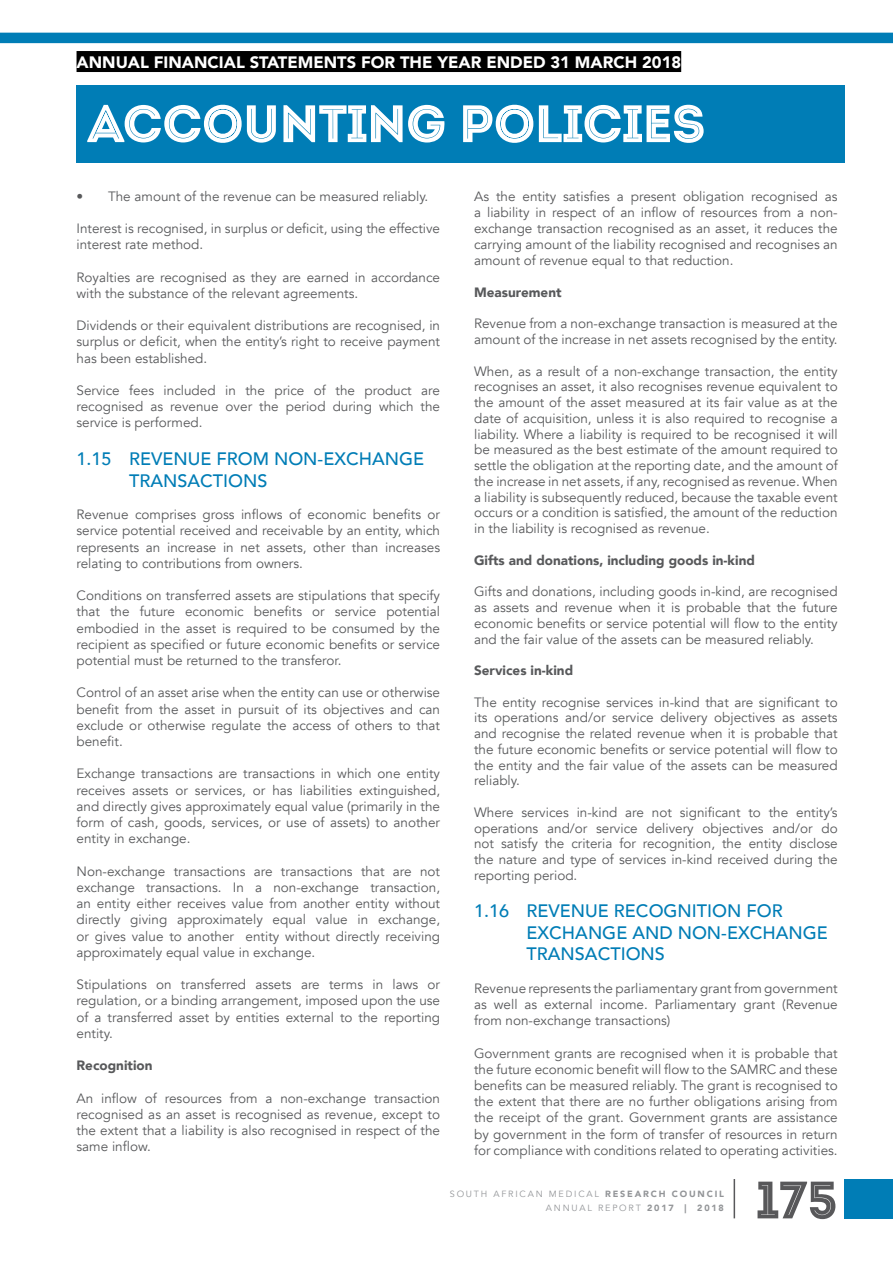
<style>
.page{position:relative;width:893px;height:1263px;background:#fff}
.page>*{position:absolute;margin:0;border:0;box-sizing:border-box;transform-origin:0 0}
.t1{font:52.5px "Intro Inline";letter-spacing:-.03em;color:#fff}
.t2{font:52.5px "Intro Inline";color:#58585a}
.t3{font:500 18px/21.6px "Avenir";color:#007db6}
.t4{font:900 16.5px "Avenir";color:#fff}
.t5{font:13.5px/16.2px "Avenir";color:#58595b;text-align:justify}
.t6{font:900 13.5px "Avenir";color:#58595b}
.t7{font:9px "Avenir";letter-spacing:.2em;color:#939598}
.s1{font-weight:900}
</style>
<div class="page">
<hr style="left:734px;top:1179px;width:1px;height:39px;background:#58585a">
<div style="left:844px;top:1179px;width:49px;height:39px;background:#007db6"></div>
<div style="left:0;top:33px;width:893px;height:10px;background:#007db6"></div>
<div style="left:77px;top:51px;width:604px;height:21px;background:#000"></div>
<div style="left:77px;top:85px;width:768px;height:77px;background:#007db6"></div>
<p class="t4" style="left:77px;top:48px;width:606px">ANNUAL FINANCIAL STATEMENTS FOR THE YEAR ENDED 31 MARCH 2018</p>
<h1 class="t1" style="left:87px;top:92px;width:620px">ACCOUNTING POLICIES</h1>
<p class="t5" style="left:77px;top:188px;width:353px">• The amount of the revenue can be measured reliably.</p>
<p class="t5" style="left:77px;top:220px;width:365px">Interest is recognised, in surplus or deficit, using the effective interest rate method.</p>
<p class="t5" style="left:77px;top:269px;width:365px">Royalties are recognised as they are earned in accordance with the substance of the relevant agreements.</p>
<p class="t5" style="left:77px;top:318px;width:365px">Dividends or their equivalent distributions are recognised, in surplus or deficit, when the entity’s right to receive payment has been established.</p>
<p class="t5" style="left:77px;top:382px;width:365px">Service fees included in the price of the product are recognised as revenue over the period during which the service is performed.</p>
<h2 class="t3" style="left:129px;top:447px;width:296px;text-indent:-53px">1.15 REVENUE FROM NON-EXCHANGE<br>TRANSACTIONS</h2>
<p class="t5" style="left:77px;top:507px;width:365px">Revenue comprises gross inflows of economic benefits or service potential received and receivable by an entity, which represents an increase in net assets, other than increases relating to contributions from owners.</p>
<p class="t5" style="left:77px;top:588px;width:365px">Conditions on transferred assets are stipulations that specify that the future economic benefits or service potential embodied in the asset is required to be consumed by the recipient as specified or future economic benefits or service potential must be returned to the transferor.</p>
<p class="t5" style="left:77px;top:685px;width:365px">Control of an asset arise when the entity can use or otherwise benefit from the asset in pursuit of its objectives and can exclude or otherwise regulate the access of others to that benefit.</p>
<p class="t5" style="left:77px;top:766px;width:365px">Exchange transactions are transactions in which one entity receives assets or services, or has liabilities extinguished, and directly gives approximately equal value (primarily in the form of cash, goods, services, or use of assets) to another entity in exchange.</p>
<p class="t5" style="left:77px;top:863px;width:365px">Non-exchange transactions are transactions that are not exchange transactions. In a non-exchange transaction, an entity either receives value from another entity without directly giving approximately equal value in exchange, or gives value to another entity without directly receiving approximately equal value in exchange.</p>
<p class="t5" style="left:77px;top:976px;width:365px">Stipulations on transferred assets are terms in laws or regulation, or a binding arrangement, imposed upon the use of a transferred asset by entities external to the reporting entity.</p>
<p class="t6" style="left:77px;top:1054px;width:77px">Recognition</p>
<p class="t5" style="left:77px;top:1090px;width:365px">An inflow of resources from a non-exchange transaction recognised as an asset is recognised as revenue, except to the extent that a liability is also recognised in respect of the same inflow.</p>
<p class="t5" style="left:474px;top:188px;width:365px">As the entity satisfies a present obligation recognised as a liability in respect of an inflow of resources from a non&shy;exchange transaction recognised as an asset, it reduces the carrying amount of the liability recognised and recognises an amount of revenue equal to that reduction.</p>
<p class="t6" style="left:474px;top:281px;width:89px">Measurement</p>
<p class="t5" style="left:474px;top:316px;width:365px;line-height:15.8px">Revenue from a non-exchange transaction is measured at the amount of the increase in net assets recognised by the entity.</p>
<p class="t5" style="left:474px;top:363px;width:365px;line-height:15.8px">When, as a result of a non-exchange transaction, the entity recognises an asset, it also recognises revenue equivalent to the amount of the asset measured at its fair value as at the date of acquisition, unless it is also required to recognise a liability. Where a liability is required to be recognised it will be measured as the best estimate of the amount required to settle the obligation at the reporting date, and the amount of the increase in net assets, if any, recognised as revenue. When a liability is subsequently reduced, because the taxable event occurs or a condition is satisfied, the amount of the reduction in the liability is recognised as revenue.</p>
<p class="t6" style="left:474px;top:548px;width:282px">Gifts and donations, including goods in-kind</p>
<p class="t5" style="left:474px;top:584px;width:365px;line-height:15.8px">Gifts and donations, including goods in-kind, are recognised as assets and revenue when it is probable that the future economic benefits or service potential will flow to the entity and the fair value of the assets can be measured reliably.</p>
<p class="t6" style="left:474px;top:659px;width:101px">Services in-kind</p>
<p class="t5" style="left:474px;top:694px;width:365px;line-height:15.8px">The entity recognise services in-kind that are significant to its operations and/or service delivery objectives as assets and recognise the related revenue when it is probable that the future economic benefits or service potential will flow to the entity and the fair value of the assets can be measured reliably.</p>
<p class="t5" style="left:474px;top:804px;width:365px;line-height:15.8px">Where services in-kind are not significant to the entity’s operations and/or service delivery objectives and/or do not satisfy the criteria for recognition, the entity disclose the nature and type of services in-kind received during the reporting period.</p>
<h2 class="t3" style="left:527px;top:899px;width:303px;text-indent:-53px">1.16 REVENUE RECOGNITION FOR<br>EXCHANGE AND NON-EXCHANGE<br>TRANSACTIONS</h2>
<p class="t5" style="left:474px;top:980px;width:365px">Revenue represents the parliamentary grant from government as well as external income. Parliamentary grant (Revenue from non-exchange transactions)</p>
<p class="t5" style="left:474px;top:1045px;width:365px">Government grants are recognised when it is probable that the future economic benefit will flow to the SAMRC and these benefits can be measured reliably. The grant is recognised to the extent that there are no further obligations arising from the receipt of the grant. Government grants are assistance by government in the form of transfer of resources in return for compliance with conditions related to operating activities.</p>
<p class="t7" style="left:450px;top:1188px;width:276px">SOUTH AFRICAN MEDICAL <span class="s1">RESEARCH COUNCIL</span></p>
<p class="t7" style="left:546px;top:1202px;width:180px">ANNUAL REPORT <span class="s1">2017 | 2018</span></p>
<h1 class="t2" style="left:757px;top:1168px;width:83px">175</h1>
</div>
